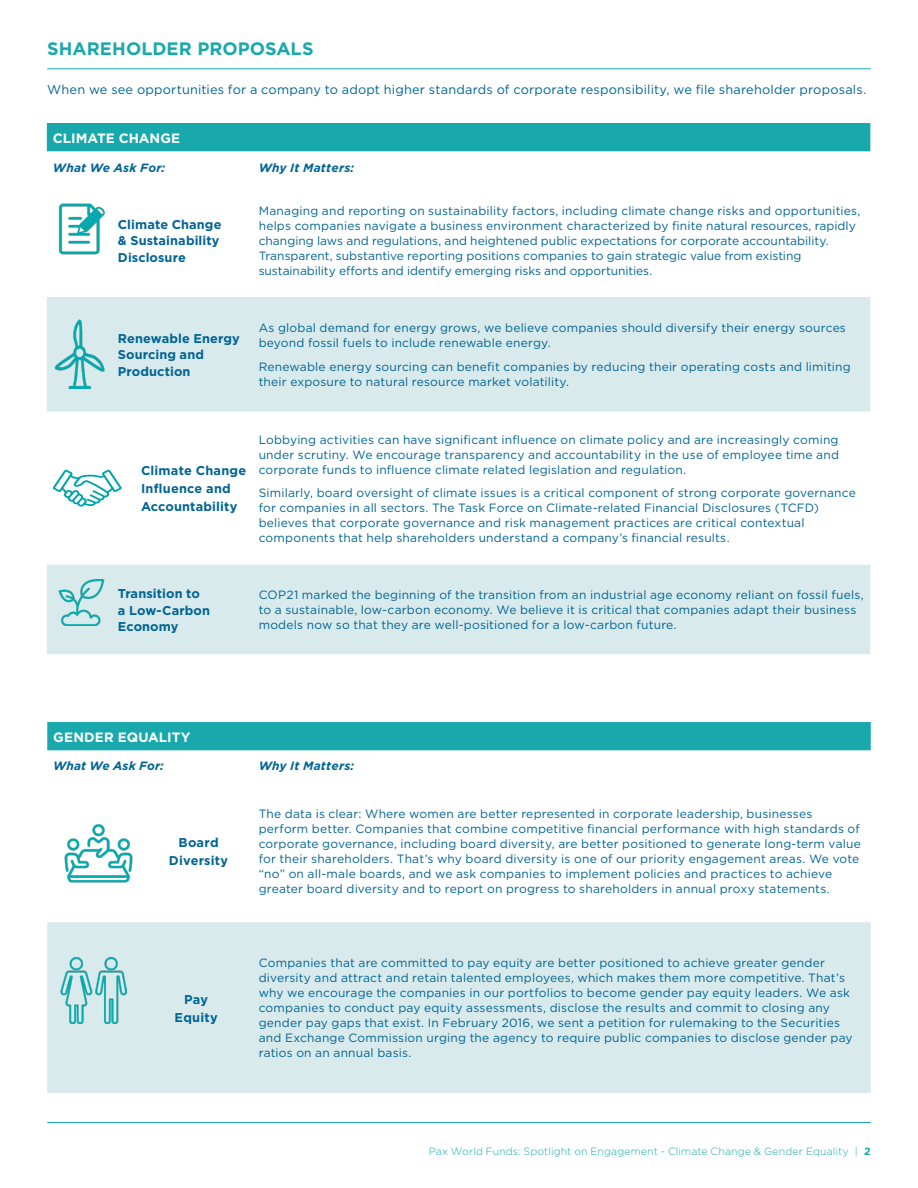
<style>
.page{position:relative;width:918px;height:1188px;background:#fff}
.page>*{position:absolute;margin:0;border:0;box-sizing:border-box;transform-origin:0 0}
.First_Level_Subhead{font:700 18px "Gotham";letter-spacing:.005em;color:#19a9ac}
.Body{font:700 13.5px "Gotham";letter-spacing:.005em;color:#fff}
.Body-2{font:700 12.75px/16.5px "Gotham";letter-spacing:.01em;color:#006494}
.Body-3{font:12.75px "Gotham";letter-spacing:.015em;color:#006494}
.Body-4{font:12px/15px "Gotham";letter-spacing:.015em;color:#006494}
.Body-5{font:italic 700 12px "Gotham";letter-spacing:.02em;color:#006494}
.Body-6{font:300 10.5px "Gotham";letter-spacing:.01em;color:#19a9ac}
.s1{font-weight:700}
</style>
<div class="page">
<hr style="left:47px;top:1122px;width:824px;height:1px;background:#19a9ac">
<div style="left:47px;top:123px;width:823px;height:28px;background:#19a9ac"></div>
<svg style="left:47px;top:297px;width:823px;height:357px;fill:#d8eaeb"></svg>
<img style="left:58px;top:203px;width:47px;height:52px">
<img style="left:47px;top:320px;width:65px;height:69px">
<svg style="left:53px;top:470px;width:69px;height:37px"></svg>
<img style="left:59px;top:579px;width:46px;height:46px">
<div style="left:47px;top:722px;width:824px;height:28px;background:#19a9ac"></div>
<div style="left:47px;top:922px;width:824px;height:171px;background:#d8eaeb"></div>
<img style="left:64px;top:824px;width:69px;height:59px">
<img style="left:60px;top:957px;width:67px;height:66px">
<hr style="left:47px;top:68px;width:824px;height:1px;background:#19a9ac">
<p class="First_Level_Subhead" style="left:47px;top:37px;width:268px">SHAREHOLDER PROPOSALS</p>
<p class="Body-3" style="left:47px;top:81px;width:820px">When we see opportunities for a company to adopt higher standards of corporate responsibility, we file shareholder proposals.</p>
<p class="Body" style="left:53px;top:129px;width:129px">CLIMATE CHANGE</p>
<p class="Body-5" style="left:53px;top:160px;width:114px">What We Ask For:</p>
<p class="Body-5" style="left:259px;top:160px;width:97px">Why It Matters:</p>
<p class="Body-2" style="left:118px;top:216px;width:105px">Climate Change &amp; Sustainability<br>Disclosure</p>
<p class="Body-4" style="left:259px;top:203px;width:603px">Managing and reporting on sustainability factors, including climate change risks and opportunities, helps companies navigate a business environment characterized by finite natural resources, rapidly changing laws and regulations, and heightened public expectations for corporate accountability.<br>Transparent, substantive reporting positions companies to gain strategic value from existing sustainability efforts and identify emerging risks and opportunities.</p>
<p class="Body-2" style="left:118px;top:330px;width:123px">Renewable Energy<br>Sourcing and<br>Production</p>
<p class="Body-4" style="left:259px;top:320px;width:589px">As global demand for energy grows, we believe companies should diversify their energy sources beyond fossil fuels to include renewable energy.</p>
<p class="Body-4" style="left:259px;top:359px;width:594px">Renewable energy sourcing can benefit companies by reducing their operating costs and limiting their exposure to natural resource market volatility.</p>
<p class="Body-2" style="left:141px;top:462px;width:107px;line-height:18px">Climate Change<br>Influence and<br>Accountability</p>
<p class="Body-4" style="left:259px;top:432px;width:582px;text-align:justify">Lobbying activities can have significant influence on climate policy and are increasingly coming under scrutiny. We encourage transparency and accountability in the use of employee time and corporate funds to influence climate related legislation and regulation.</p>
<p class="Body-4" style="left:259px;top:485px;width:599px">Similarly, board oversight of climate issues is a critical component of strong corporate governance for companies in all sectors. The Task Force on Climate-related Financial Disclosures (TCFD) believes that corporate governance and risk management practices are critical contextual components that help shareholders understand a company’s financial results.</p>
<p class="Body-2" style="left:118px;top:585px;width:94px">Transition to a Low-Carbon<br>Economy</p>
<p class="Body-4" style="left:259px;top:587px;width:606px">COP21 marked the beginning of the transition from an industrial age economy reliant on fossil fuels, to a sustainable, low-carbon economy. We believe it is critical that companies adapt their business models now so that they are well-positioned for a low-carbon future.</p>
<p class="Body" style="left:53px;top:728px;width:139px">GENDER EQUALITY</p>
<p class="Body-5" style="left:53px;top:757px;width:112px">What We Ask For:</p>
<p class="Body-5" style="left:259px;top:757px;width:97px">Why It Matters:</p>
<p class="Body-2" style="left:169px;top:833px;width:61px;line-height:18px;text-align:center">Board<br>Diversity</p>
<p class="Body-2" style="left:175px;top:990px;width:45px;line-height:18px;text-align:center">Pay<br>Equity</p>
<p class="Body-4" style="left:259px;top:806px;width:604px">The data is clear: Where women are better represented in corporate leadership, businesses perform better. Companies that combine competitive financial performance with high standards of corporate governance, including board diversity, are better positioned to generate long-term value for their shareholders. That’s why board diversity is one of our priority engagement areas. We vote “no” on all-male boards, and we ask companies to implement policies and practices to achieve greater board diversity and to report on progress to shareholders in annual proxy statements.</p>
<p class="Body-4" style="left:259px;top:955px;width:595px">Companies that are committed to pay equity are better positioned to achieve greater gender diversity and attract and retain talented employees, which makes them more competitive. That’s why we encourage the companies in our portfolios to become gender pay equity leaders. We ask companies to conduct pay equity assessments, disclose the results and commit to closing any gender pay gaps that exist. In February 2016, we sent a petition for rulemaking to the Securities and Exchange Commission urging the agency to require public companies to disclose gender pay ratios on an annual basis.</p>
<p class="Body-6" style="left:429px;top:1144px;width:443px">Pax World Funds: Spotlight on Engagement - Climate Change &amp; Gender Equality | <span class="s1">2</span></p>
</div>
